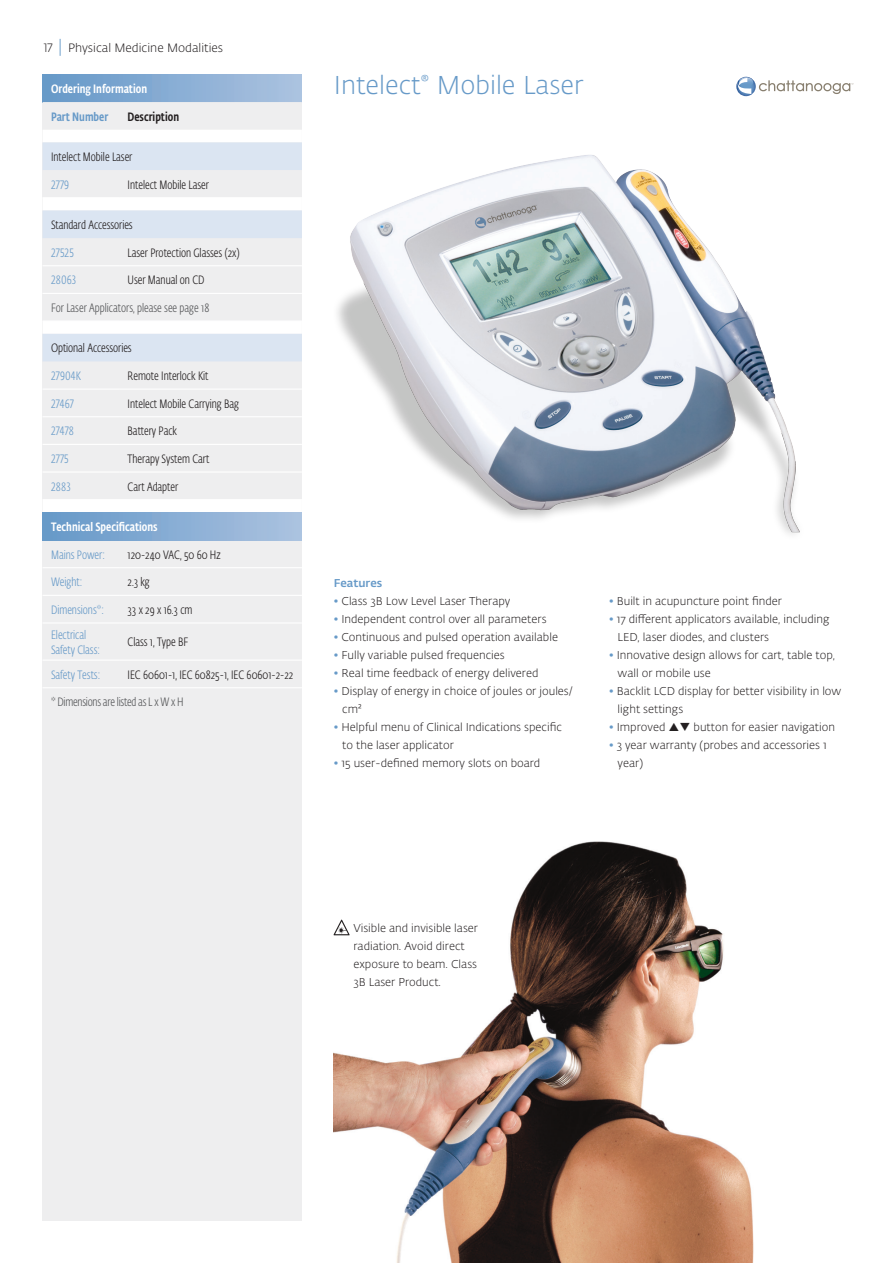
<style>
.page{position:relative;width:893px;height:1263px;background:#fff}
.page>*{position:absolute;margin:0;border:0;box-sizing:border-box;transform-origin:0 0}
.ProductName{font:300 25.5px "Fedra Sans Alt Pro";color:#679ac8}
.Table_Description{font:300 12px "Fe Sa Cond Alt Pro";color:#231f20}
.Table_number{font:300 12px/15px "Fe Sa Cond Alt Pro";color:#679ac8}
.t1{font:500 12px "Fe Sa Cond Alt Pro";color:#fff}
.OrderInfo_Body_2_Pro{font:300 12px "Fe Sa Cond Alt Pro";letter-spacing:-.005em;color:#231f20}
.t2{font:300 12px "Fe Sa Cond Alt Pro";color:#57585a}
.t3{font:300 12px "Fedra Sans Alt Pro";color:#231f20}
.t4{font:300 12px "Fe Sa Cond Alt Pro";letter-spacing:-.02em;color:#57585a}
.t5{font:500 12px "Fe Sa Cond Alt Pro";color:#231f20}
.t6{font:500 12px "Fe Sa Cond Alt Pro";color:#679ac8}
.Bullets{font:300 11.25px/18px "Fedra Sans Alt Pro";color:#231f20}
.Body{font:300 11.25px/18px "Fedra Sans Alt Pro";color:#231f20}
.Features{font:500 11.25px "Fedra Sans Alt Pro";color:#679ac8}
.s1{font-weight:400;font-size:17.4px;color:#679ac8}
.s2{color:#679ac8}
</style>
<div class="page">
<svg style="left:736px;top:77px;width:20px;height:19px"></svg>
<svg style="left:759px;top:80px;width:94px;height:14px"></svg>
<svg style="left:736px;top:77px;width:17px;height:17px"></svg>
<div style="left:43px;top:74px;width:259px;height:1146px;background:#eeeeef"></div>
<div style="left:43px;top:74px;width:259px;height:28px;background:linear-gradient(to right,#6498c8,#acc3e0)"></div>
<div style="left:43px;top:130px;width:259px;height:12px;background:#fff"></div>
<div style="left:43px;top:143px;width:259px;height:27px;background:#dbe5f2"></div>
<svg style="left:43px;top:198px;width:259px;height:343px"></svg>
<div style="left:43px;top:512px;width:259px;height:28px;background:linear-gradient(to right,#6498c8,#acc3e0)"></div>
<hr style="left:43px;top:197px;width:76px;height:1px;background:#fff">
<hr style="left:119px;top:197px;width:183px;height:1px;background:#fff">
<hr style="left:43px;top:320px;width:76px;height:2px;background:#fff">
<hr style="left:119px;top:320px;width:183px;height:2px;background:#fff">
<hr style="left:43px;top:388px;width:76px;height:2px;background:#fff">
<hr style="left:119px;top:388px;width:183px;height:2px;background:#fff">
<hr style="left:43px;top:416px;width:76px;height:1px;background:#fff">
<hr style="left:119px;top:416px;width:183px;height:1px;background:#fff">
<hr style="left:43px;top:444px;width:76px;height:1px;background:#fff">
<hr style="left:119px;top:444px;width:183px;height:1px;background:#fff">
<hr style="left:43px;top:471px;width:76px;height:2px;background:#fff">
<hr style="left:119px;top:471px;width:183px;height:2px;background:#fff">
<hr style="left:43px;top:567px;width:76px;height:1px;background:#fff">
<hr style="left:119px;top:567px;width:183px;height:1px;background:#fff">
<hr style="left:43px;top:595px;width:76px;height:1px;background:#fff">
<hr style="left:119px;top:595px;width:183px;height:1px;background:#fff">
<hr style="left:43px;top:622px;width:76px;height:1px;background:#fff">
<hr style="left:119px;top:622px;width:183px;height:1px;background:#fff">
<hr style="left:43px;top:659px;width:76px;height:2px;background:#fff">
<hr style="left:119px;top:659px;width:183px;height:2px;background:#fff">
<hr style="left:43px;top:687px;width:76px;height:1px;background:#fff">
<hr style="left:119px;top:687px;width:183px;height:1px;background:#fff">
<hr style="left:43px;top:499px;width:76px;height:1px;background:#fff">
<hr style="left:119px;top:499px;width:183px;height:1px;background:#fff">
<hr style="left:43px;top:265px;width:76px;height:1px;background:#fff">
<hr style="left:119px;top:265px;width:183px;height:1px;background:#fff">
<hr style="left:43px;top:293px;width:76px;height:1px;background:#fff">
<hr style="left:119px;top:293px;width:183px;height:1px;background:#fff">
<img style="left:337px;top:155px;width:463px;height:379px">
<img style="left:334px;top:841px;width:420px;height:422px">
<img style="left:334px;top:920px;width:16px;height:15px">
<p class="t3" style="left:44px;top:40px;width:180px">17 <span class="s1">|</span> Physical Medicine Modalities</p>
<p class="t1" style="left:51px;top:80px;width:98px">Ordering Information</p>
<p class="t6" style="left:51px;top:108px;width:59px">Part Number</p>
<p class="t5" style="left:128px;top:108px;width:53px">Description</p>
<p class="Table_Description" style="left:51px;top:149px;width:83px">Intelect Mobile Laser</p>
<p class="Table_number" style="left:51px;top:177px;width:20px">2779</p>
<p class="Table_Description" style="left:128px;top:176px;width:83px">Intelect Mobile Laser</p>
<p class="OrderInfo_Body_2_Pro" style="left:51px;top:217px;width:83px">Standard Accessories</p>
<p class="Table_number" style="left:51px;top:245px;width:24px">27525</p>
<p class="Table_Description" style="left:128px;top:245px;width:114px">Laser Protection Glasses (2x)</p>
<p class="Table_number" style="left:51px;top:272px;width:27px">28063</p>
<p class="Table_Description" style="left:128px;top:272px;width:78px">User Manual on CD</p>
<p class="t2" style="left:51px;top:300px;width:160px">For Laser Applicators, please see page 18</p>
<p class="OrderInfo_Body_2_Pro" style="left:51px;top:340px;width:82px">Optional Accessories</p>
<p class="Table_number" style="left:51px;top:368px;width:31px">27904K</p>
<p class="Table_Description" style="left:128px;top:368px;width:82px">Remote Interlock Kit</p>
<p class="Table_number" style="left:51px;top:396px;width:24px">27467</p>
<p class="Table_Description" style="left:128px;top:395px;width:113px">Intelect Mobile Carrying Bag</p>
<p class="Table_number" style="left:51px;top:423px;width:24px">27478</p>
<p class="Table_Description" style="left:128px;top:423px;width:51px">Battery Pack</p>
<p class="Table_number" style="left:51px;top:451px;width:19px">2775</p>
<p class="Table_Description" style="left:128px;top:451px;width:83px">Therapy System Cart</p>
<p class="Table_number" style="left:51px;top:479px;width:21px">2883</p>
<p class="Table_Description" style="left:128px;top:478px;width:52px">Cart Adapter</p>
<p class="t1" style="left:51px;top:518px;width:108px">Technical Specifications</p>
<p class="Table_number" style="left:51px;top:547px;width:55px">Mains Power:</p>
<p class="Table_Description" style="left:128px;top:546px;width:95px">120-240 VAC, 50 60 Hz</p>
<p class="Table_number" style="left:51px;top:574px;width:33px">Weight:</p>
<p class="Table_Description" style="left:128px;top:574px;width:24px">2.3 kg</p>
<p class="Table_number" style="left:51px;top:602px;width:54px">Dimensions*:</p>
<p class="Table_Description" style="left:128px;top:602px;width:66px">33 x 29 x 16.3 cm</p>
<p class="Table_number" style="left:51px;top:627px;width:50px">Electrical<br>Safety Class:</p>
<p class="Table_Description" style="left:128px;top:634px;width:62px">Class 1, Type BF</p>
<p class="Table_number" style="left:51px;top:667px;width:51px">Safety Tests:</p>
<p class="Table_Description" style="left:128px;top:666px;width:167px">IEC 60601-1, IEC 60825-1, IEC 60601-2-22</p>
<p class="t4" style="left:51px;top:694px;width:134px">* Dimensions are listed as L x W x H</p>
<p class="ProductName" style="left:334px;top:68px;width:251px">Intelect<sup>®</sup> Mobile Laser</p>
<p class="Features" style="left:334px;top:574px;width:50px">Features</p>
<p class="Bullets" style="left:334px;top:591px;width:178px"><span class="s2">•</span> Class 3B Low Level Laser Therapy</p>
<p class="Bullets" style="left:334px;top:609px;width:214px"><span class="s2">•</span> Independent control over all parameters</p>
<p class="Bullets" style="left:334px;top:627px;width:226px"><span class="s2">•</span> Continuous and pulsed operation available</p>
<p class="Bullets" style="left:334px;top:645px;width:172px"><span class="s2">•</span> Fully variable pulsed frequencies</p>
<p class="Bullets" style="left:334px;top:663px;width:206px"><span class="s2">•</span> Real time feedback of energy delivered</p>
<p class="Bullets" style="left:342px;top:681px;width:232px;text-indent:-9px"><span class="s2">•</span> Display of energy in choice of joules or joules/ cm²</p>
<p class="Bullets" style="left:342px;top:717px;width:221px;text-indent:-9px"><span class="s2">•</span> Helpful menu of Clinical Indications specific to the laser applicator</p>
<p class="Bullets" style="left:334px;top:753px;width:208px"><span class="s2">•</span> 15 user-defined memory slots on board</p>
<p class="Bullets" style="left:609px;top:591px;width:174px"><span class="s2">•</span> Built in acupuncture point finder</p>
<p class="Bullets" style="left:618px;top:609px;width:213px;text-indent:-9px"><span class="s2">•</span> 17 different applicators available, including<br>LED, laser diodes, and clusters</p>
<p class="Bullets" style="left:618px;top:645px;width:219px;text-indent:-9px"><span class="s2">•</span> Innovative design allows for cart, table top, wall or mobile use</p>
<p class="Bullets" style="left:618px;top:681px;width:225px;text-indent:-9px"><span class="s2">•</span> Backlit LCD display for better visibility in low light settings</p>
<p class="Bullets" style="left:609px;top:717px;width:227px"><span class="s2">•</span> Improved ❑ button for easier navigation</p>
<p class="Bullets" style="left:618px;top:735px;width:211px;text-indent:-9px"><span class="s2">•</span> 3 year warranty (probes and accessories 1 year)</p>
<p class="Body" style="left:353px;top:919px;width:126px">Visible and invisible laser radiation. Avoid direct exposure to beam. Class<br>3B Laser Product.</p>
</div>
